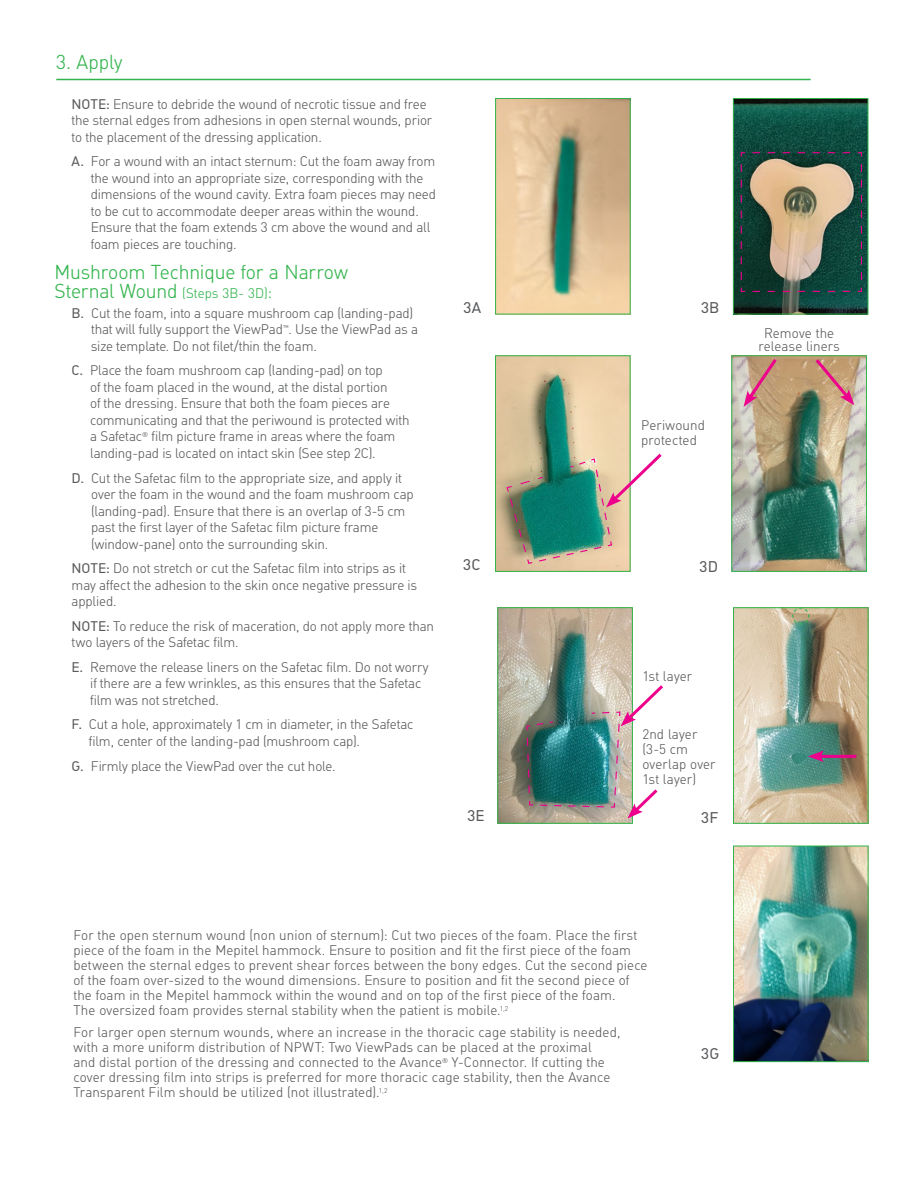
<style>
.page{position:relative;width:918px;height:1188px;background:#fff}
.page>*{position:absolute;margin:0;border:0;box-sizing:border-box;transform-origin:0 0}
.t1{font:300 19.5px/19.5px "MHC Din";letter-spacing:-.005em;color:#32b44c}
.t2{font:15px "MHC Din";letter-spacing:.005em;color:#58595b}
.t3{font:300 13.5px/16.5px "MHC Din";color:#58595b}
.s1{font-weight:400}
.s2{font-size:13.5px}
.s3{font-size:16.5px}
</style>
<div class="page">
<hr style="left:56px;top:79px;width:755px;height:1px;background:#32b44c">
<img style="left:497px;top:100px;width:131px;height:212px">
<div style="left:495px;top:98px;width:135px;height:216px;border:1px solid #32b44c"></div>
<img style="left:735px;top:100px;width:131px;height:212px">
<div style="left:733px;top:98px;width:135px;height:216px;border:1px solid #32b44c"></div>
<img style="left:734px;top:358px;width:131px;height:212px">
<div style="left:732px;top:356px;width:135px;height:216px;border:1px solid #32b44c"></div>
<img style="left:497px;top:358px;width:131px;height:212px">
<div style="left:495px;top:356px;width:135px;height:216px;border:1px solid #32b44c"></div>
<svg style="left:506px;top:451px;width:156px;height:114px"></svg>
<svg style="left:740px;top:152px;width:123px;height:141px;background:#6e7563"></svg>
<svg style="left:744px;top:356px;width:36px;height:51px;background:#c49081"></svg>
<svg style="left:813px;top:356px;width:41px;height:49px;background:#c2907a"></svg>
<img style="left:500px;top:610px;width:131px;height:212px">
<div style="left:498px;top:608px;width:135px;height:216px;border:1px solid #32b44c"></div>
<img style="left:526px;top:682px;width:137px;height:137px">
<img style="left:735px;top:610px;width:131px;height:212px">
<div style="left:733px;top:608px;width:135px;height:216px;border:1px solid #32b44c"></div>
<hr style="left:818px;top:755px;width:38px;height:3px;background:#ec008c">
<svg style="left:808px;top:750px;width:16px;height:12px"></svg>
<svg style="left:792px;top:607px;width:18px;height:18px"></svg>
<img style="left:735px;top:848px;width:131px;height:212px">
<div style="left:733px;top:846px;width:135px;height:216px;border:1px solid #32b44c"></div>
<h1 class="t1" style="left:56px;top:53px;width:68px">3. Apply</h1>
<p class="t3" style="left:72px;top:96px;width:362px"><span class="s1">NOTE:</span> Ensure to debride the wound of necrotic tissue and free the sternal edges from adhesions in open sternal wounds, prior to the placement of the dressing application.</p>
<p class="t3" style="left:91px;top:153px;width:347px;text-indent:-19px"><span class="s1">A.</span> For a wound with an intact sternum: Cut the foam away from the wound into an appropriate size, corresponding with the dimensions of the wound cavity. Extra foam pieces may need to be cut to accommodate deeper areas within the wound.<br>Ensure that the foam extends 3 cm above the wound and all foam pieces are touching.</p>
<h1 class="t1" style="left:55px;top:262px;width:295px">Mushroom Technique for a Narrow<br>Sternal Wound <span class="s2">(Steps 3B- 3D)</span><span class="s3">:</span></h1>
<p class="t3" style="left:91px;top:305px;width:329px;text-indent:-19px"><span class="s1">B.</span> Cut the foam, into a square mushroom cap (landing-pad) that will fully support the ViewPad<sup>™</sup>. Use the ViewPad as a size template. Do not filet/thin the foam.</p>
<p class="t3" style="left:90px;top:363px;width:321px;text-indent:-18px"><span class="s1">C.</span> Place the foam mushroom cap (landing-pad) on top<br>of the foam placed in the wound, at the distal portion<br>of the dressing. Ensure that both the foam pieces are communicating and that the periwound is protected with a Safetac<sup>®</sup> film picture frame in areas where the foam landing-pad is located on intact skin (See step 2C).</p>
<p class="t3" style="left:91px;top:470px;width:324px;text-indent:-19px"><span class="s1">D.</span> Cut the Safetac film to the appropriate size, and apply it over the foam in the wound and the foam mushroom cap (landing-pad). Ensure that there is an overlap of 3-5 cm past the first layer of the Safetac film picture frame (window-pane) onto the surrounding skin.</p>
<p class="t3" style="left:72px;top:560px;width:347px"><span class="s1">NOTE:</span> Do not stretch or cut the Safetac film into strips as it may affect the adhesion to the skin once negative pressure is applied.</p>
<p class="t3" style="left:72px;top:618px;width:364px"><span class="s1">NOTE:</span> To reduce the risk of maceration, do not apply more than two layers of the Safetac film.</p>
<p class="t3" style="left:90px;top:659px;width:340px;text-indent:-19px"><span class="s1">E.</span> Remove the release liners on the Safetac film. Do not worry if there are a few wrinkles, as this ensures that the Safetac film was not stretched.</p>
<p class="t3" style="left:89px;top:717px;width:326px;text-indent:-17px"><span class="s1">F.</span> Cut a hole, approximately 1 cm in diameter, in the Safetac film, center of the landing-pad (mushroom cap).</p>
<p class="t3" style="left:72px;top:758px;width:266px"><span class="s1">G.</span> Firmly place the ViewPad over the cut hole.</p>
<p class="t2" style="left:463px;top:299px;width:19px">3A</p>
<p class="t2" style="left:701px;top:299px;width:20px">3B</p>
<p class="t2" style="left:463px;top:555px;width:19px">3C</p>
<p class="t2" style="left:468px;top:807px;width:19px">3E</p>
<p class="t3" style="left:641px;top:418px;width:65px;line-height:15px">Periwound protected</p>
<p class="t2" style="left:700px;top:558px;width:20px">3D</p>
<p class="t3" style="left:642px;top:669px;width:51px">1st layer</p>
<p class="t3" style="left:642px;top:727px;width:75px;line-height:15px">2nd layer (3-5 cm overlap over<br>1st layer)</p>
<p class="t2" style="left:701px;top:809px;width:18px">3F</p>
<p class="t3" style="left:758px;top:327px;width:83px;line-height:13.5px;text-align:center">Remove the release liners</p>
<p class="t3" style="left:73px;top:928px;width:576px;line-height:15px">For the open sternum wound (non union of sternum): Cut two pieces of the foam. Place the first piece of the foam in the Mepitel hammock. Ensure to position and fit the first piece of the foam between the sternal edges to prevent shear forces between the bony edges. Cut the second piece of the foam over-sized to the wound dimensions. Ensure to position and fit the second piece of the foam in the Mepitel hammock within the wound and on top of the first piece of the foam.<br>The oversized foam provides sternal stability when the patient is mobile.<sup>1,2</sup></p>
<p class="t3" style="left:73px;top:1025px;width:549px;line-height:15px">For larger open sternum wounds, where an increase in the thoracic cage stability is needed, with a more uniform distribution of NPWT: Two ViewPads can be placed at the proximal<br>and distal portion of the dressing and connected to the Avance<sup>®</sup> Y-Connector. If cutting the cover dressing film into strips is preferred for more thoracic cage stability, then the Avance Transparent Film should be utilized (not illustrated).<sup>1,2</sup></p>
<p class="t2" style="left:701px;top:1045px;width:20px">3G</p>
</div>
